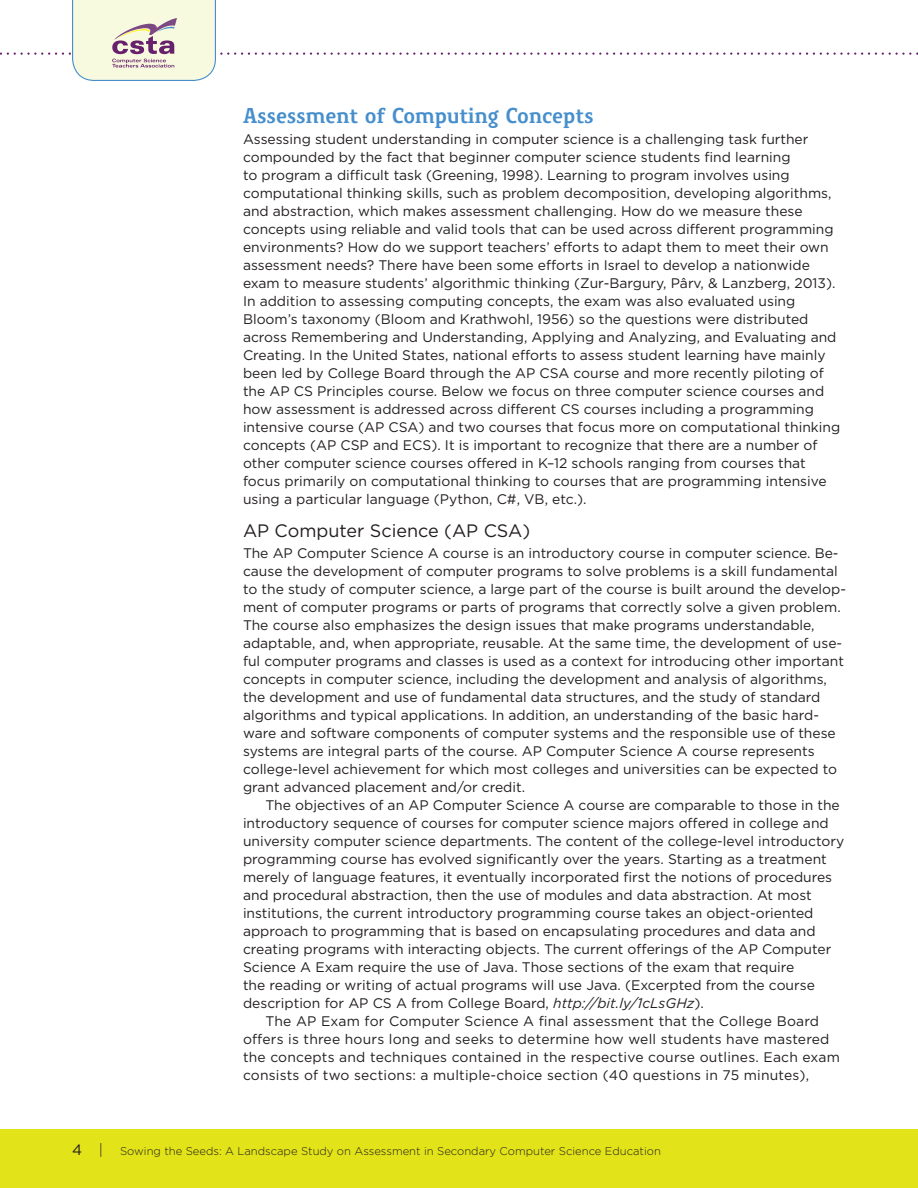
<style>
.page{position:relative;width:918px;height:1188px;background:#fff}
.page>*{position:absolute;margin:0;border:0;box-sizing:border-box;transform-origin:0 0}
.t1{font:700 21px "Precious Serif";color:#468fcc}
.t2{font:18px "Gotham";color:#231f20}
.t3{font:15px "Gotham";color:#231f20}
.t4{font:13.8px/18px "Gotham";color:#231f20}
.t5{font:300 11.25px "Gotham";color:#231f20}
.s1{font-style:italic}
.s2{font-weight:300}
</style>
<div class="page">
<svg style="left:0;top:0;width:918px;height:81px"></svg>
<div style="left:0;top:1130px;width:918px;height:58px;background:#e2e318"></div>
<h1 class="t1" style="left:243px;top:102px;width:352px">Assessment of Computing Concepts</h1>
<p class="t4" style="left:243px;top:130px;width:599px">Assessing student understanding in computer science is a challenging task further compounded by the fact that beginner computer science students find learning<br>to program a difficult task (Greening, 1998). Learning to program involves using computational thinking skills, such as problem decomposition, developing algorithms, and abstraction, which makes assessment challenging. How do we measure these concepts using reliable and valid tools that can be used across different programming environments? How do we support teachers’ efforts to adapt them to meet their own assessment needs? There have been some efforts in Israel to develop a nationwide exam to measure students’ algorithmic thinking (Zur-Bargury, Pârv, &amp; Lanzberg, 2013).<br>In addition to assessing computing concepts, the exam was also evaluated using Bloom’s taxonomy (Bloom and Krathwohl, 1956) so the questions were distributed across Remembering and Understanding, Applying and Analyzing, and Evaluating and Creating. In the United States, national efforts to assess student learning have mainly been led by College Board through the AP CSA course and more recently piloting of the AP CS Principles course. Below we focus on three computer science courses and how assessment is addressed across different CS courses including a programming intensive course (AP CSA) and two courses that focus more on computational thinking concepts (AP CSP and ECS). It is important to recognize that there are a number of other computer science courses offered in K–12 schools ranging from courses that focus primarily on computational thinking to courses that are programming intensive using a particular language (Python, C#, VB, etc.).</p>
<h2 class="t2" style="left:243px;top:519px;width:289px">AP Computer Science (AP CSA)</h2>
<p class="t4" style="left:243px;top:544px;width:605px">The AP Computer Science A course is an introductory course in computer science. Be&shy;cause the development of computer programs to solve problems is a skill fundamental to the study of computer science, a large part of the course is built around the develop&shy;ment of computer programs or parts of programs that correctly solve a given problem.<br>The course also emphasizes the design issues that make programs understandable, adaptable, and, when appropriate, reusable. At the same time, the development of use&shy;ful computer programs and classes is used as a context for introducing other important concepts in computer science, including the development and analysis of algorithms, the development and use of fundamental data structures, and the study of standard algorithms and typical applications. In addition, an understanding of the basic hard&shy;ware and software components of computer systems and the responsible use of these systems are integral parts of the course. AP Computer Science A course represents college-level achievement for which most colleges and universities can be expected to grant advanced placement and/or credit.</p>
<p class="t4" style="left:266px;top:796px;width:576px">The objectives of an AP Computer Science A course are comparable to those in the</p>
<p class="t4" style="left:243px;top:814px;width:587px">introductory sequence of courses for computer science majors offered in college and</p>
<p class="t4" style="left:243px;top:832px;width:603px">university computer science departments. The content of the college-level introductory</p>
<p class="t4" style="left:243px;top:850px;width:585px">programming course has evolved significantly over the years. Starting as a treatment</p>
<p class="t4" style="left:243px;top:868px;width:591px">merely of language features, it eventually incorporated first the notions of procedures</p>
<p class="t4" style="left:243px;top:886px;width:570px">and procedural abstraction, then the use of modules and data abstraction. At most</p>
<p class="t4" style="left:243px;top:904px;width:572px">institutions, the current introductory programming course takes an object-oriented</p>
<p class="t4" style="left:243px;top:922px;width:574px">approach to programming that is based on encapsulating procedures and data and</p>
<p class="t4" style="left:243px;top:940px;width:590px">creating programs with interacting objects. The current offerings of the AP Computer</p>
<p class="t4" style="left:243px;top:958px;width:553px">Science A Exam require the use of Java. Those sections of the exam that require</p>
<p class="t4" style="left:243px;top:976px;width:573px">the reading or writing of actual programs will use Java. (Excerpted from the course</p>
<p class="t4" style="left:243px;top:994px;width:462px">description for AP CS A from College Board, <span class="s1">http://bit.ly/1cLsGHz</span>).</p>
<p class="t4" style="left:266px;top:1012px;width:555px">The AP Exam for Computer Science A final assessment that the College Board</p>
<p class="t4" style="left:243px;top:1030px;width:588px">offers is three hours long and seeks to determine how well students have mastered</p>
<p class="t4" style="left:243px;top:1048px;width:598px">the concepts and techniques contained in the respective course outlines. Each exam</p>
<p class="t4" style="left:243px;top:1066px;width:568px">consists of two sections: a multiple-choice section (40 questions in 75 minutes),</p>
<p class="t3" style="left:72px;top:1140px;width:33px">4 <span class="s2">|</span></p>
<p class="t5" style="left:120px;top:1144px;width:542px">Sowing the Seeds: A Landscape Study on Assessment in Secondary Computer Science Education</p>
</div>
